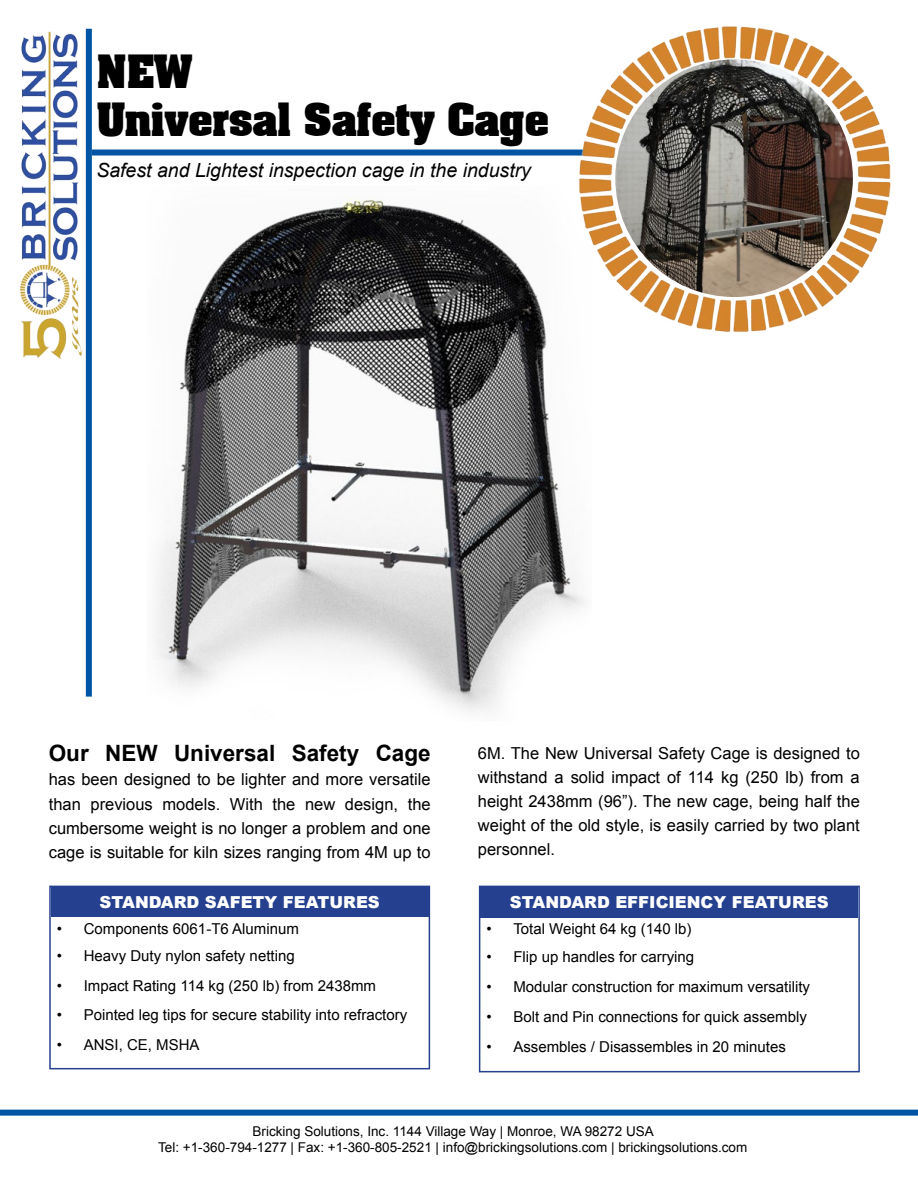
<style>
.page{position:relative;width:918px;height:1188px;background:#fff}
.page>*{position:absolute;margin:0;border:0;box-sizing:border-box;transform-origin:0 0}
.t1{font:700 39px/48px "Aardvark";color:#000}
.t2{font:700 22.5px "Arial";color:#000}
.t3{font:italic 19.5px "Arial";color:#000}
.t4{font:16.5px/24px "Arial";color:#000;text-align:justify}
.t5{font:900 16.5px "Arial";color:#fff}
.t6{font:15px "Arial";color:#000}
.t7{font:13.5px/16.5px "Arial";color:#000;text-align:center}
</style>
<div class="page">
<img style="left:154px;top:196px;width:432px;height:516px">
<div style="left:86px;top:29px;width:6px;height:668px;background:#0054a4"></div>
<div style="left:92px;top:150px;width:511px;height:6px;background:#0054a4"></div>
<img style="left:575px;top:26px;width:316px;height:311px">
<div style="left:51px;top:887px;width:378px;height:30px;background:#25408f"></div>
<div style="left:49px;top:886px;width:381px;height:183px;border:2px solid #25408f"></div>
<div style="left:480px;top:887px;width:378px;height:30px;background:#25408f"></div>
<div style="left:479px;top:886px;width:381px;height:186px;border:2px solid #24418f"></div>
<img style="left:19px;top:31px;width:67px;height:330px">
<img style="left:615px;top:59px;width:238px;height:238px;border-radius:119px">
<div style="left:0;top:1110px;width:918px;height:6px;background:#0054a4"></div>
<h1 class="t1" style="left:96px;top:46px;width:454px">NEW<br>Universal Safety Cage</h1>
<p class="t3" style="left:96px;top:157px;width:436px">Safest and Lightest inspection cage in the industry</p>
<h2 class="t2" style="left:49px;top:739px;width:383px">Our NEW Universal Safety Cage</h2>
<p class="t4" style="left:49px;top:768px;width:383px">has been designed to be lighter and more versatile than previous models. With the new design, the cumbersome weight is no longer a problem and one cage is suitable for kiln sizes ranging from 4M up to</p>
<p class="t5" style="left:100px;top:890px;width:282px">STANDARD SAFETY FEATURES</p>
<p class="t6" style="left:57px;top:919px;width:244px">• Components 6061-T6 Aluminum</p>
<p class="t6" style="left:57px;top:946px;width:239px">• Heavy Duty nylon safety netting</p>
<p class="t6" style="left:57px;top:976px;width:321px">• Impact Rating 114 kg (250 lb) from 2438mm</p>
<p class="t6" style="left:57px;top:1005px;width:352px">• Pointed leg tips for secure stability into refractory</p>
<p class="t6" style="left:57px;top:1035px;width:144px">• ANSI, CE, MSHA</p>
<p class="t4" style="left:478px;top:742px;width:383px">6M. The New Universal Safety Cage is designed to withstand a solid impact of 114 kg (250 lb) from a height 2438mm (96”). The new cage, being half the weight of the old style, is easily carried by two plant personnel.</p>
<p class="t5" style="left:510px;top:890px;width:320px">STANDARD EFFICIENCY FEATURES</p>
<p class="t6" style="left:486px;top:919px;width:207px">• Total Weight 64 kg (140 lb)</p>
<p class="t6" style="left:486px;top:947px;width:209px">• Flip up handles for carrying</p>
<p class="t6" style="left:486px;top:977px;width:325px">• Modular construction for maximum versatility</p>
<p class="t6" style="left:486px;top:1007px;width:322px">• Bolt and Pin connections for quick assembly</p>
<p class="t6" style="left:486px;top:1037px;width:301px">• Assembles / Disassembles in 20 minutes</p>
<p class="t7" style="left:158px;top:1123px;width:591px">Bricking Solutions, Inc. 1144 Village Way | Monroe, WA 98272 USA<br>Tel: +1-360-794-1277 | Fax: +1-360-805-2521 | info@brickingsolutions.com | brickingsolutions.com</p>
</div>
